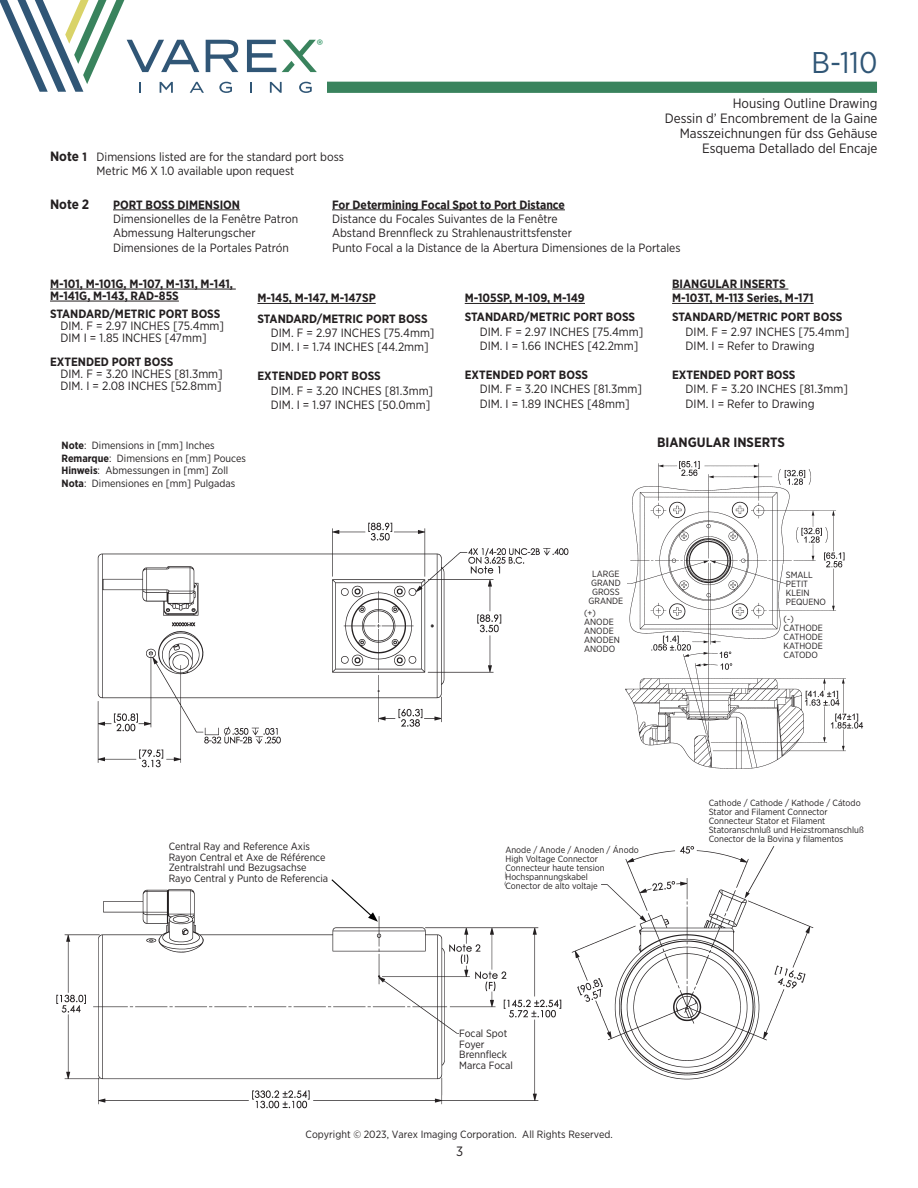
<style>
.page{position:relative;width:918px;height:1188px;background:#fff}
.page>*{position:absolute;margin:0;border:0;box-sizing:border-box;transform-origin:0 0}
.t1{font:30px "Gotham Narrow";color:#305676}
.t2{font:13.5px "Gotham Narrow";color:#231f20}
.t3{font:700 13.5px "Gotham Narrow";color:#231f20}
.t4{font:12.3px "Neutraface Text Book Alt";color:#0a8348}
.t5{font:12px "Gotham Narrow";color:#231f20}
.t6{font:700 12px/12px "Gotham Narrow";color:#231f20}
.t7{font:10.5px "Gotham Narrow";color:#231f20}
.t8{font:9px "Gotham Narrow";color:#231f20}
.s1{font-weight:700;font-size:13.5px}
.s2{font-weight:700}
</style>
<div class="page">
<div style="left:327px;top:82px;width:550px;height:11px;background:#39835d"></div>
<svg style="left:0;top:0;width:317px;height:93px"></svg>
<hr style="left:113px;top:210px;width:127px;height:1px;background:#231f20">
<hr style="left:332px;top:210px;width:233px;height:1px;background:#231f20">
<hr style="left:50px;top:289px;width:186px;height:1px;background:#231f20">
<hr style="left:50px;top:301px;width:129px;height:1px;background:#231f20">
<hr style="left:257px;top:303px;width:119px;height:1px;background:#231f20">
<hr style="left:465px;top:303px;width:120px;height:1px;background:#231f20">
<hr style="left:672px;top:289px;width:116px;height:1px;background:#231f20">
<hr style="left:672px;top:303px;width:142px;height:1px;background:#231f20">
<img style="left:625px;top:461px;width:239px;height:308px">
<img style="left:56px;top:889px;width:483px;height:220px">
<div style="left:784px;top:565px;width:41px;height:10px;background:#fff"></div>
<div style="left:593px;top:565px;width:41px;height:10px;background:#fff"></div>
<div style="left:786px;top:571px;width:45px;height:38px;background:#fff"></div>
<img style="left:502px;top:846px;width:312px;height:237px">
<svg style="left:505px;top:846px;width:135px;height:46px"></svg>
<div style="left:459px;top:1029px;width:60px;height:46px;background:#fff"></div>
<svg style="left:330px;top:879px;width:48px;height:43px"></svg>
<img style="left:97px;top:522px;width:472px;height:246px">
<div style="left:585px;top:570px;width:41px;height:38px;background:#fff"></div>
<p class="t4" style="left:317px;top:36px;width:8px">®</p>
<h1 class="t1" style="left:811px;top:44px;width:68px">B-110</h1>
<p class="t2" style="left:733px;top:95px;width:146px">Housing Outline Drawing</p>
<p class="t2" style="left:665px;top:110px;width:214px">Dessin d’ Encombrement de la Gaine</p>
<p class="t2" style="left:680px;top:125px;width:199px">Masszeichnungen für dss Gehäuse</p>
<p class="t2" style="left:702px;top:140px;width:177px">Esquema Detallado del Encaje</p>
<p class="t5" style="left:50px;top:149px;width:295px"><span class="s1">Note</span> <span class="s2">1</span> Dimensions listed are for the standard port boss</p>
<p class="t5" style="left:97px;top:163px;width:199px">Metric M6 X 1.0 available upon request</p>
<p class="t3" style="left:50px;top:195px;width:41px">Note 2</p>
<p class="t6" style="left:113px;top:198px;width:129px">PORT BOSS DIMENSION</p>
<p class="t6" style="left:332px;top:198px;width:234px">For Determining Focal Spot to Port Distance</p>
<p class="t5" style="left:113px;top:211px;width:187px">Dimensionelles de la Fenêtre Patron</p>
<p class="t5" style="left:332px;top:211px;width:227px">Distance du Focales Suivantes de la Fenêtre</p>
<p class="t5" style="left:113px;top:226px;width:144px">Abmessung Halterungscher</p>
<p class="t5" style="left:332px;top:226px;width:241px">Abstand Brennfleck zu Strahlenaustrittsfenster</p>
<p class="t5" style="left:113px;top:240px;width:177px">Dimensiones de la Portales Patrón</p>
<p class="t5" style="left:332px;top:240px;width:350px">Punto Focal a la Distance de la Abertura Dimensiones de la Portales</p>
<p class="t6" style="left:50px;top:278px;width:185px">M-101, M-101G, M-107, M-131, M-141,<br>M-141G, M-143, RAD-85S</p>
<p class="t6" style="left:50px;top:308px;width:172px">STANDARD/METRIC PORT BOSS</p>
<p class="t5" style="left:61px;top:318px;width:165px">DIM. F = 2.97 INCHES [75.4mm]</p>
<p class="t5" style="left:61px;top:330px;width:148px">DIM I = 1.85 INCHES [47mm]</p>
<p class="t6" style="left:50px;top:356px;width:125px">EXTENDED PORT BOSS</p>
<p class="t5" style="left:61px;top:366px;width:164px">DIM. F = 3.20 INCHES [81.3mm]</p>
<p class="t5" style="left:61px;top:378px;width:163px">DIM. I = 2.08 INCHES [52.8mm]</p>
<p class="t6" style="left:672px;top:278px;width:115px">BIANGULAR INSERTS</p>
<p class="t6" style="left:672px;top:292px;width:143px">M-103T, M-113 Series, M-171</p>
<p class="t6" style="left:672px;top:311px;width:172px">STANDARD/METRIC PORT BOSS</p>
<p class="t5" style="left:686px;top:324px;width:165px">DIM. F = 2.97 INCHES [75.4mm]</p>
<p class="t5" style="left:686px;top:338px;width:130px">DIM. I = Refer to Drawing</p>
<p class="t6" style="left:672px;top:368px;width:125px">EXTENDED PORT BOSS</p>
<p class="t5" style="left:686px;top:381px;width:164px">DIM. F = 3.20 INCHES [81.3mm]</p>
<p class="t5" style="left:686px;top:396px;width:130px">DIM. I = Refer to Drawing</p>
<p class="t6" style="left:465px;top:292px;width:122px">M-105SP, M-109, M-149</p>
<p class="t6" style="left:465px;top:311px;width:172px">STANDARD/METRIC PORT BOSS</p>
<p class="t5" style="left:480px;top:324px;width:165px">DIM. F = 2.97 INCHES [75.4mm]</p>
<p class="t5" style="left:480px;top:338px;width:160px">DIM. I = 1.66 INCHES [42.2mm]</p>
<p class="t6" style="left:465px;top:368px;width:125px">EXTENDED PORT BOSS</p>
<p class="t5" style="left:480px;top:381px;width:164px">DIM. F = 3.20 INCHES [81.3mm]</p>
<p class="t5" style="left:480px;top:396px;width:151px">DIM. I = 1.89 INCHES [48mm]</p>
<p class="t6" style="left:257px;top:292px;width:120px">M-145, M-147, M-147SP</p>
<p class="t6" style="left:257px;top:312px;width:172px">STANDARD/METRIC PORT BOSS</p>
<p class="t5" style="left:271px;top:325px;width:165px">DIM. F = 2.97 INCHES [75.4mm]</p>
<p class="t5" style="left:271px;top:340px;width:159px">DIM. I = 1.74 INCHES [44.2mm]</p>
<p class="t6" style="left:257px;top:370px;width:125px">EXTENDED PORT BOSS</p>
<p class="t5" style="left:271px;top:383px;width:164px">DIM. F = 3.20 INCHES [81.3mm]</p>
<p class="t5" style="left:271px;top:397px;width:161px">DIM. I = 1.97 INCHES [50.0mm]</p>
<p class="t7" style="left:62px;top:439px;width:155px"><span class="s2">Note</span>: Dimensions in [mm] Inches</p>
<p class="t7" style="left:62px;top:451px;width:186px"><span class="s2">Remarque</span>: Dimensions en [mm] Pouces</p>
<p class="t7" style="left:62px;top:464px;width:168px"><span class="s2">Hinweis</span>: Abmessungen in [mm] Zoll</p>
<p class="t7" style="left:62px;top:477px;width:175px"><span class="s2">Nota</span>: Dimensiones en [mm] Pulgadas</p>
<p class="t3" style="left:657px;top:434px;width:129px">BIANGULAR INSERTS</p>
<p class="t8" style="left:592px;top:568px;width:29px">LARGE</p>
<p class="t8" style="left:591px;top:577px;width:31px">GRAND</p>
<p class="t8" style="left:592px;top:586px;width:29px">GROSS</p>
<p class="t8" style="left:588px;top:595px;width:36px">GRANDE</p>
<p class="t8" style="left:584px;top:608px;width:13px">(+)</p>
<p class="t8" style="left:584px;top:617px;width:31px">ANODE</p>
<p class="t8" style="left:584px;top:626px;width:31px">ANODE</p>
<p class="t8" style="left:584px;top:635px;width:37px">ANODEN</p>
<p class="t8" style="left:584px;top:644px;width:33px">ANODO</p>
<p class="t8" style="left:786px;top:570px;width:29px">SMALL</p>
<p class="t8" style="left:786px;top:579px;width:24px">PETIT</p>
<p class="t8" style="left:786px;top:588px;width:25px">KLEIN</p>
<p class="t8" style="left:786px;top:597px;width:42px">PEQUENO</p>
<p class="t8" style="left:784px;top:613px;width:12px">(-)</p>
<p class="t8" style="left:784px;top:622px;width:41px">CATHODE</p>
<p class="t8" style="left:784px;top:631px;width:41px">CATHODE</p>
<p class="t8" style="left:784px;top:640px;width:41px">KATHODE</p>
<p class="t8" style="left:784px;top:649px;width:36px">CATODO</p>
<p class="t7" style="left:169px;top:840px;width:143px">Central Ray and Reference Axis</p>
<p class="t7" style="left:169px;top:851px;width:158px">Rayon Central et Axe de Référence</p>
<p class="t7" style="left:169px;top:861px;width:139px">Zentralstrahl und Bezugsachse</p>
<p class="t7" style="left:169px;top:872px;width:161px">Rayo Central y Punto de Referencia</p>
<p class="t8" style="left:505px;top:844px;width:135px">Anode / Anode / Anoden / Ánodo</p>
<p class="t8" style="left:505px;top:853px;width:94px">High Voltage Connector</p>
<p class="t8" style="left:505px;top:862px;width:101px">Connecteur haute tension</p>
<p class="t8" style="left:505px;top:871px;width:84px">Hochspannungskabel</p>
<p class="t8" style="left:505px;top:880px;width:94px">Conector de alto voltaje</p>
<p class="t7" style="left:459px;top:1027px;width:50px">Focal Spot</p>
<p class="t7" style="left:459px;top:1038px;width:27px">Foyer</p>
<p class="t7" style="left:459px;top:1048px;width:49px">Brennfleck</p>
<p class="t7" style="left:459px;top:1059px;width:55px">Marca Focal</p>
<p class="t7" style="left:306px;top:1127px;width:309px">Copyright © 2023, Varex Imaging Corporation. All Rights Reserved.</p>
<p class="t2" style="left:456px;top:1142px;width:9px">3</p>
<p class="t8" style="left:709px;top:797px;width:153px">Cathode / Cathode / Kathode / Cátodo</p>
<p class="t8" style="left:709px;top:806px;width:120px">Stator and Filament Connector</p>
<p class="t8" style="left:709px;top:815px;width:118px">Connecteur Stator et Filament</p>
<p class="t8" style="left:709px;top:824px;width:157px">Statoranschnluß und Heizstromanschluß</p>
<p class="t8" style="left:709px;top:833px;width:136px">Conector de la Bovina y filamentos</p>
</div>
